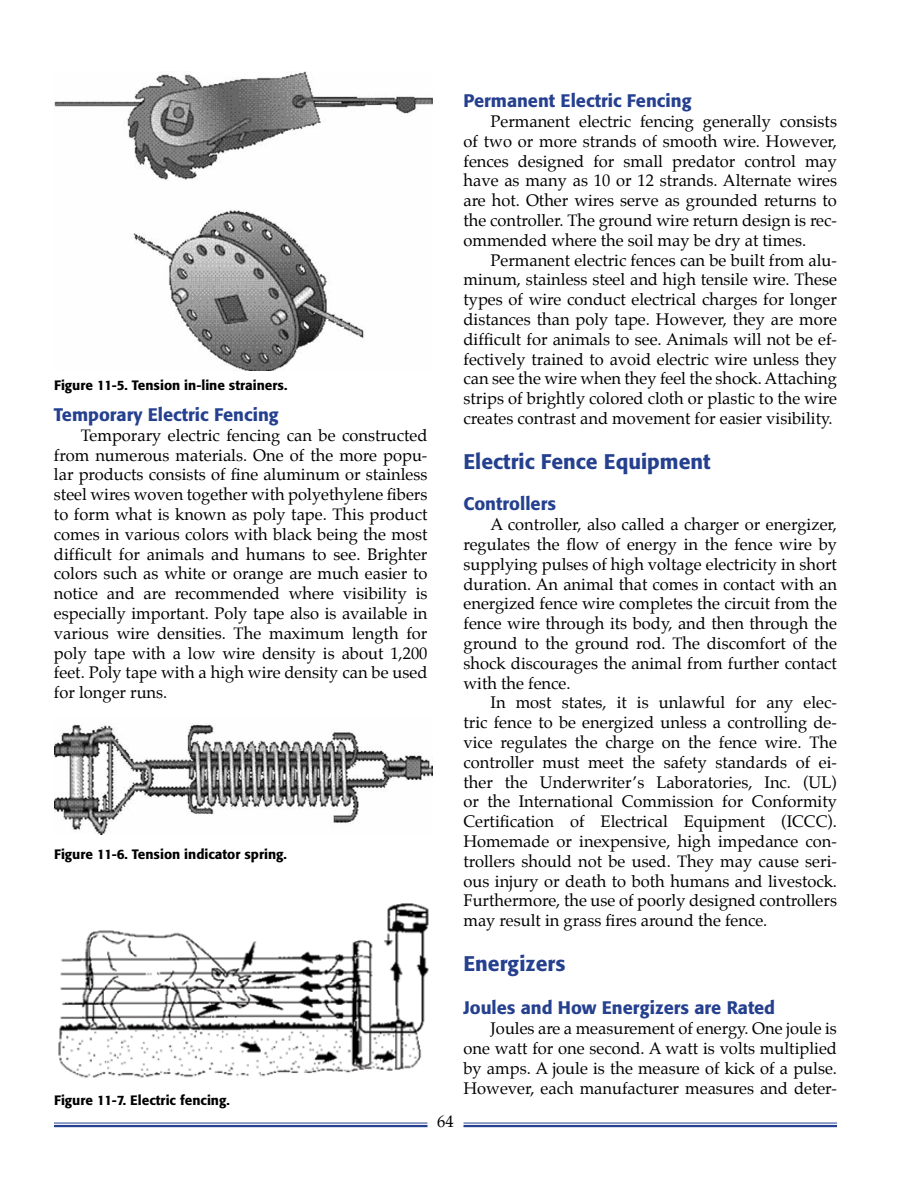
<style>
.page{position:relative;width:918px;height:1188px;background:#fff}
.page>*{position:absolute;margin:0;border:0;box-sizing:border-box;transform-origin:0 0}
.t1{font:500 21px "Formata";color:#25408f}
.t2{font:500 18px "Formata";color:#25408f}
.t3{font:16.5px/19.8px "Palatino";color:#000;text-align:justify}
.t4{font:500 13.5px "Formata";color:#000}
</style>
<div class="page">
<img style="left:58px;top:903px;width:371px;height:175px">
<img style="left:54px;top:724px;width:378px;height:111px">
<img style="left:54px;top:72px;width:378px;height:298px">
<hr style="left:464px;top:1123px;width:373px;height:1px;background:#25408f">
<hr style="left:464px;top:1125px;width:373px;height:2px;background:#25408f">
<hr style="left:54px;top:1123px;width:374px;height:1px;background:#25408f">
<hr style="left:54px;top:1125px;width:374px;height:2px;background:#25408f">
<p class="t4" style="left:54px;top:377px;width:235px">Figure 11-5. Tension in-line strainers.</p>
<p class="t2" style="left:54px;top:404px;width:226px">Temporary Electric Fencing</p>
<p class="t3" style="left:54px;top:427px;width:375px;text-indent:27px">Temporary electric fencing can be constructed from numerous materials. One of the more popu&shy;lar products consists of fine aluminum or stainless steel wires woven together with polyethylene fibers to form what is known as poly tape. This product comes in various colors with black being the most difficult for animals and humans to see. Brighter colors such as white or orange are much easier to notice and are recommended where visibility is especially important. Poly tape also is available in various wire densities. The maximum length for poly tape with a low wire density is about 1,200 feet. Poly tape with a high wire density can be used for longer runs.</p>
<p class="t4" style="left:54px;top:846px;width:234px">Figure 11-6. Tension indicator spring.</p>
<p class="t4" style="left:54px;top:1092px;width:177px">Figure 11-7. Electric fencing.</p>
<p class="t3" style="left:437px;top:1113px;width:18px">64</p>
<p class="t2" style="left:464px;top:90px;width:229px">Permanent Electric Fencing</p>
<p class="t3" style="left:464px;top:113px;width:375px;text-indent:27px">Permanent electric fencing generally consists of two or more strands of smooth wire. However, fences designed for small predator control may have as many as 10 or 12 strands. Alternate wires are hot. Other wires serve as grounded returns to the controller. The ground wire return design is rec&shy;ommended where the soil may be dry at times.</p>
<p class="t3" style="left:464px;top:251px;width:375px;text-indent:27px">Permanent electric fences can be built from alu&shy;minum, stainless steel and high tensile wire. These types of wire conduct electrical charges for longer distances than poly tape. However, they are more difficult for animals to see. Animals will not be ef&shy;fectively trained to avoid electric wire unless they can see the wire when they feel the shock. Attaching strips of brightly colored cloth or plastic to the wire creates contrast and movement for easier visibility.</p>
<p class="t1" style="left:464px;top:449px;width:249px">Electric Fence Equipment</p>
<p class="t2" style="left:464px;top:493px;width:94px">Controllers</p>
<p class="t3" style="left:464px;top:516px;width:375px;text-indent:27px">A controller, also called a charger or energizer, regulates the flow of energy in the fence wire by supplying pulses of high voltage electricity in short duration. An animal that comes in contact with an energized fence wire completes the circuit from the fence wire through its body, and then through the ground to the ground rod. The discomfort of the shock discourages the animal from further contact with the fence.</p>
<p class="t3" style="left:464px;top:694px;width:375px;text-indent:27px">In most states, it is unlawful for any elec&shy;tric fence to be energized unless a controlling de&shy;vice regulates the charge on the fence wire. The controller must meet the safety standards of ei&shy;ther the Underwriter’s Laboratories, Inc. (UL) or the International Commission for Conformity Certification of Electrical Equipment (ICCC).<br>Homemade or inexpensive, high impedance con&shy;trollers should not be used. They may cause seri&shy;ous injury or death to both humans and livestock.<br>Furthermore, the use of poorly designed controllers may result in grass fires around the fence.</p>
<p class="t1" style="left:464px;top:951px;width:103px">Energizers</p>
<p class="t2" style="left:464px;top:997px;width:313px">Joules and How Energizers are Rated</p>
<p class="t3" style="left:464px;top:1020px;width:375px;text-indent:27px">Joules are a measurement of energy. One joule is one watt for one second. A watt is volts multiplied by amps. A joule is the measure of kick of a pulse.<br>However, each manufacturer measures and deter-</p>
</div>
